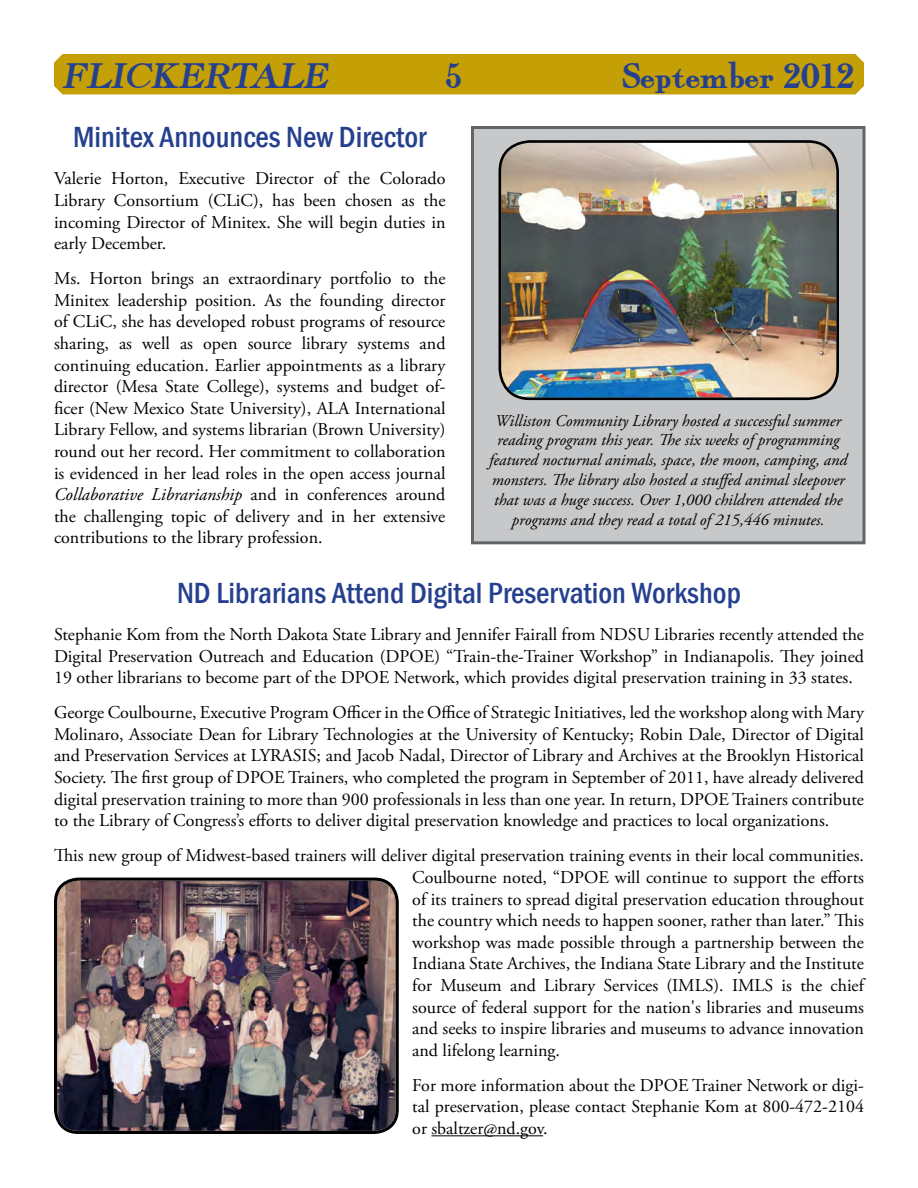
<style>
.page{position:relative;width:918px;height:1188px;background:#fff}
.page>*{position:absolute;margin:0;border:0;box-sizing:border-box;transform-origin:0 0}
.t1{font:36px "Fairfax Station";color:#25408f}
.t2{font:italic 36px "Fairfax Station";color:#25408f}
.t3{font:500 condensed 30px "Franklin Gothic";color:#25408f}
.t4{font:18px/21.6px "Adobe Garamond Pro";color:#000;text-align:justify}
.t5{font:italic 16.5px/19.8px "Adobe Garamond Pro";color:#000;text-align:center}
.s1{font-style:italic}
</style>
<div class="page">
<div style="left:54px;top:54px;width:810px;height:40px;background:#c4a006"></div>
<div style="left:472px;top:128px;width:392px;height:415px;background:#c7c8ca"></div>
<div style="left:471px;top:126px;width:395px;height:418px;border:3px solid #636466"></div>
<img style="left:501px;top:143px;width:335px;height:254px">
<div style="left:499px;top:140px;width:340px;height:260px;border:3px solid #000;border-radius:30px"></div>
<hr style="left:431px;top:1135px;width:112px;height:1px;background:#000">
<img style="left:57px;top:881px;width:339px;height:250px">
<div style="left:54px;top:878px;width:345px;height:256px;border:3px solid #000;border-radius:23px"></div>
<h1 class="t2" style="left:62px;top:56px;width:275px">FLICKERTALE</h1>
<h1 class="t1" style="left:445px;top:56px;width:18px">5</h1>
<h1 class="t1" style="left:623px;top:56px;width:233px">September 2012</h1>
<h2 class="t3" style="left:73px;top:117px;width:355px">Minitex Announces new director</h2>
<p class="t4" style="left:54px;top:168px;width:393px">Valerie Horton, Executive Director of the Colorado Library Consortium (CLiC), has been chosen as the incoming Director of Minitex. She will begin duties in early December.</p>
<p class="t4" style="left:54px;top:268px;width:393px">Ms. Horton brings an extraordinary portfolio to the Minitex leadership position. As the founding director of CLiC, she has developed robust programs of resource sharing, as well as open source library systems and continuing education. Earlier appointments as a library director (Mesa State College), systems and budget of&shy;ficer (New Mexico State University), ALA International Library Fellow, and systems librarian (Brown University) round out her record. Her commitment to collaboration is evidenced in her lead roles in the open access journal <span class="s1">Collaborative Librarianship</span> and in conferences around the challenging topic of delivery and in her extensive contributions to the library profession.</p>
<h2 class="t3" style="left:177px;top:573px;width:565px">ND Librarians Attend Digital Preservation Workshop</h2>
<p class="t4" style="left:54px;top:624px;width:812px">Stephanie Kom from the North Dakota State Library and Jennifer Fairall from NDSU Libraries recently attended the Digital Preservation Outreach and Education (DPOE) “Train-the-Trainer Workshop” in Indianapolis. They joined 19 other librarians to become part of the DPOE Network, which provides digital preservation training in 33 states.</p>
<p class="t4" style="left:54px;top:702px;width:812px">George Coulbourne, Executive Program Officer in the Office of Strategic Initiatives, led the workshop along with Mary Molinaro, Associate Dean for Library Technologies at the University of Kentucky; Robin Dale, Director of Digital and Preservation Services at LYRASIS; and Jacob Nadal, Director of Library and Archives at the Brooklyn Historical Society. The first group of DPOE Trainers, who completed the program in September of 2011, have already delivered digital preservation training to more than 900 professionals in less than one year. In return, DPOE Trainers contribute to the Library of Congress’s efforts to deliver digital preservation knowledge and practices to local organizations.</p>
<p class="t4" style="left:412px;top:845px;width:453px;text-indent:-358px">This new group of Midwest-based trainers will deliver digital preservation training events in their local communities.<br>Coulbourne noted, “DPOE will continue to support the efforts of its trainers to spread digital preservation education throughout the country which needs to happen sooner, rather than later.” This workshop was made possible through a partnership between the Indiana State Archives, the Indiana State Library and the Institute for Museum and Library Services (IMLS). IMLS is the chief source of federal support for the nation's libraries and museums and seeks to inspire libraries and museums to advance innovation and lifelong learning.</p>
<p class="t4" style="left:412px;top:1075px;width:453px">For more information about the DPOE Trainer Network or digi&shy;tal preservation, please contact Stephanie Kom at 800-472-2104 or sbaltzer@nd.gov.</p>
<p class="t5" style="left:489px;top:411px;width:360px">Williston Community Library hosted a successful summer reading program this year. The six weeks of programming featured nocturnal animals, space, the moon, camping, and monsters. The library also hosted a stuffed animal sleepover that was a huge success. Over 1,000 children attended the programs and they read a total of 215,446 minutes.</p>
</div>
